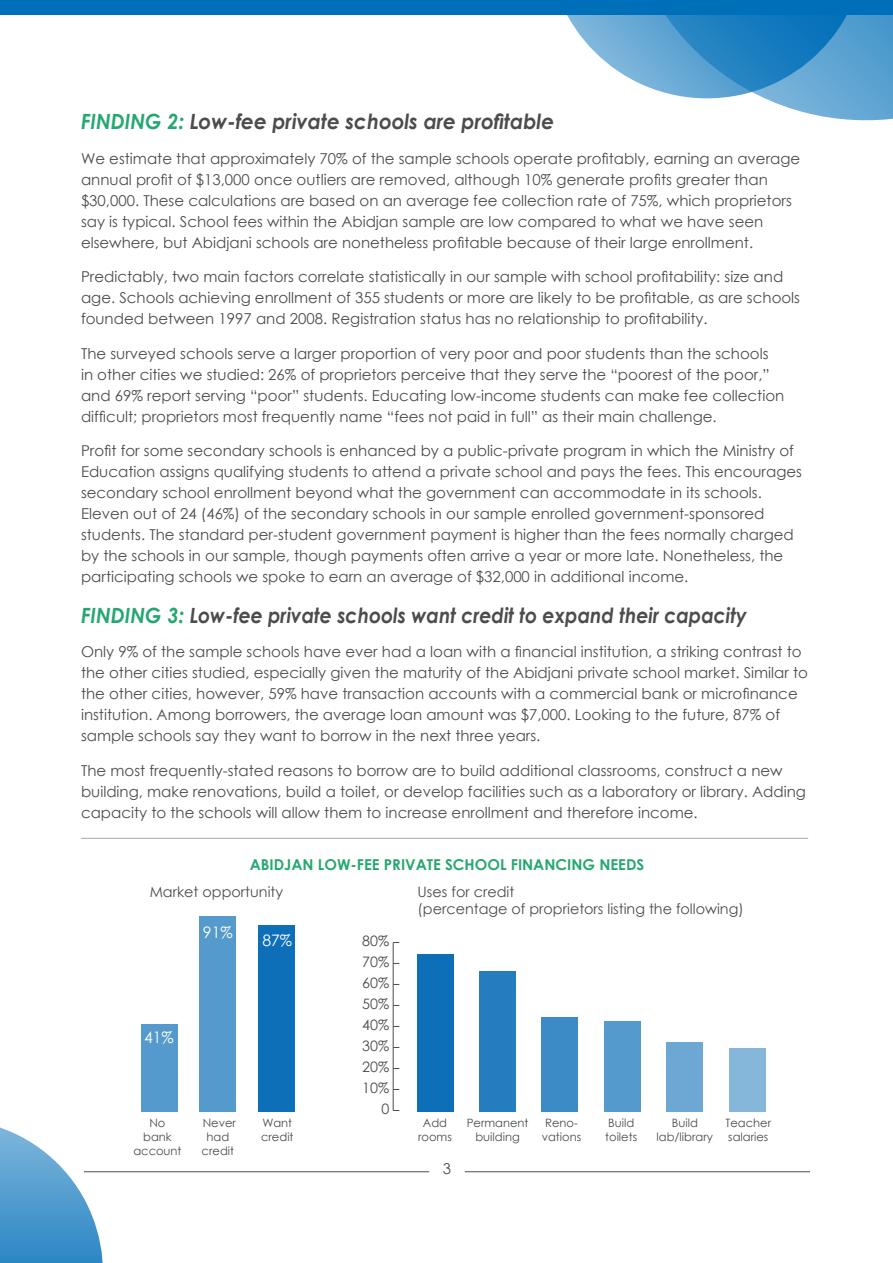
<style>
.page{position:relative;width:893px;height:1263px;background:#fff}
.page>*{position:absolute;margin:0;border:0;box-sizing:border-box;transform-origin:0 0}
.Body{font:italic 700 21px "Century Gothic";color:#4b4c4d;scale:.9 1}
.Body-2{font:italic 700 21px "Century Gothic";color:#4b4c4d;scale:.95 1}
.t1{font:15.75px "Century Gothic";color:#fff}
.Body-3{font:15px/21px "Century Gothic";color:#4b4c4d}
.Body-4{font:700 15px "Century Gothic";color:#26a771}
.t2{font:14.4px/17.2px "Century Gothic";color:#4b4c4d}
.t3{font:11.55px/13.8px "Century Gothic";color:#4b4c4d;text-align:center}
.s1{color:#26a771}
</style>
<div class="page">
<div style="left:141px;top:1024px;width:36px;height:87px;background:#559acd"></div>
<div style="left:259px;top:925px;width:36px;height:186px;background:#0c6fb8"></div>
<div style="left:200px;top:916px;width:36px;height:195px;background:#559acd"></div>
<hr style="left:393px;top:942px;width:1px;height:168px;background:#4b4c4d">
<div style="left:729px;top:1048px;width:37px;height:63px;background:#85b7db"></div>
<div style="left:667px;top:1042px;width:36px;height:69px;background:#6da8d4"></div>
<div style="left:604px;top:1021px;width:36px;height:90px;background:#559acd"></div>
<div style="left:541px;top:1017px;width:37px;height:94px;background:#3c8bc6"></div>
<div style="left:479px;top:971px;width:36px;height:140px;background:#247dbf"></div>
<div style="left:418px;top:954px;width:36px;height:157px;background:#0c6fb8"></div>
<hr style="left:81px;top:838px;width:727px;height:1px;background:#a8a9ad">
<svg style="left:567px;top:15px;width:326px;height:105px"></svg>
<hr style="left:84px;top:1171px;width:345px;height:1px;background:#4d4d4d">
<hr style="left:465px;top:1171px;width:345px;height:1px;background:#4d4d4d">
<div style="left:0;top:0;width:893px;height:15px;background:#006fb9"></div>
<svg style="left:0;top:1127px;width:119px;height:136px"></svg>
<p class="Body-2" style="left:81px;top:106px;width:500px"><span class="s1">FINDING 2:</span> Low-fee private schools are profitable</p>
<p class="Body-3" style="left:81px;top:148px;width:721px">We estimate that approximately 70% of the sample schools operate profitably, earning an average annual profit of $13,000 once outliers are removed, although 10% generate profits greater than $30,000. These calculations are based on an average fee collection rate of 75%, which proprietors say is typical. School fees within the Abidjan sample are low compared to what we have seen elsewhere, but Abidjani schools are nonetheless profitable because of their large enrollment.</p>
<p class="Body-3" style="left:81px;top:266px;width:721px">Predictably, two main factors correlate statistically in our sample with school profitability: size and age. Schools achieving enrollment of 355 students or more are likely to be profitable, as are schools founded between 1997 and 2008. Registration status has no relationship to profitability.</p>
<p class="Body-3" style="left:81px;top:343px;width:705px">The surveyed schools serve a larger proportion of very poor and poor students than the schools in other cities we studied: 26% of proprietors perceive that they serve the “poorest of the poor,” and 69% report serving “poor” students. Educating low-income students can make fee collection difficult; proprietors most frequently name “fees not paid in full” as their main challenge.</p>
<p class="Body-3" style="left:81px;top:440px;width:722px">Profit for some secondary schools is enhanced by a public-private program in which the Ministry of Education assigns qualifying students to attend a private school and pays the fees. This encourages secondary school enrollment beyond what the government can accommodate in its schools.<br>Eleven out of 24 (46%) of the secondary schools in our sample enrolled government-sponsored students. The standard per-student government payment is higher than the fees normally charged by the schools in our sample, though payments often arrive a year or more late. Nonetheless, the participating schools we spoke to earn an average of $32,000 in additional income.</p>
<p class="Body" style="left:81px;top:599px;width:742px"><span class="s1">FINDING 3:</span> Low-fee private schools want credit to expand their capacity</p>
<p class="Body-3" style="left:81px;top:641px;width:729px">Only 9% of the sample schools have ever had a loan with a financial institution, a striking contrast to the other cities studied, especially given the maturity of the Abidjani private school market. Similar to the other cities, however, 59% have transaction accounts with a commercial bank or microfinance institution. Among borrowers, the average loan amount was $7,000. Looking to the future, 87% of sample schools say they want to borrow in the next three years.</p>
<p class="Body-3" style="left:81px;top:760px;width:726px">The most frequently-stated reasons to borrow are to build additional classrooms, construct a new building, make renovations, build a toilet, or develop facilities such as a laboratory or library. Adding capacity to the schools will allow them to increase enrollment and therefore income.</p>
<p class="Body-4" style="left:250px;top:853px;width:396px">ABIDJAN LOW-FEE PRIVATE SCHOOL FINANCING NEEDS</p>
<p class="t2" style="left:150px;top:883px;width:135px">Market opportunity</p>
<p class="t2" style="left:418px;top:883px;width:328px">Uses for credit<br>(percentage of proprietors listing the following)</p>
<p class="t1" style="left:144px;top:1026px;width:31px">41%</p>
<p class="t3" style="left:133px;top:1116px;width:50px">No<br>bank account</p>
<p class="t1" style="left:203px;top:921px;width:31px">91%</p>
<p class="t1" style="left:262px;top:929px;width:31px">87%</p>
<p class="t2" style="left:362px;top:932px;width:29px">80%</p>
<p class="t2" style="left:362px;top:953px;width:29px">70%</p>
<p class="t2" style="left:362px;top:974px;width:29px">60%</p>
<p class="t2" style="left:362px;top:995px;width:29px">50%</p>
<p class="t2" style="left:362px;top:1016px;width:29px">40%</p>
<p class="t2" style="left:362px;top:1037px;width:29px">30%</p>
<p class="t2" style="left:362px;top:1058px;width:29px">20%</p>
<p class="t2" style="left:362px;top:1079px;width:29px">10%</p>
<p class="t2" style="left:381px;top:1100px;width:9px">0</p>
<p class="t3" style="left:202px;top:1116px;width:36px">Never had credit</p>
<p class="t3" style="left:261px;top:1116px;width:34px;text-align:left">Want credit</p>
<p class="t3" style="left:605px;top:1116px;width:33px;text-align:left">Build toilets</p>
<p class="t3" style="left:657px;top:1116px;width:58px">Build lab/library</p>
<p class="t3" style="left:418px;top:1116px;width:35px">Add rooms</p>
<p class="t3" style="left:725px;top:1116px;width:47px;text-align:left">Teacher salaries</p>
<p class="t3" style="left:467px;top:1116px;width:63px">Permanent building</p>
<p class="t3" style="left:542px;top:1116px;width:41px;text-align:left">Reno&shy;vations</p>
<p class="Body-3" style="left:443px;top:1158px;width:10px">3</p>
</div>
